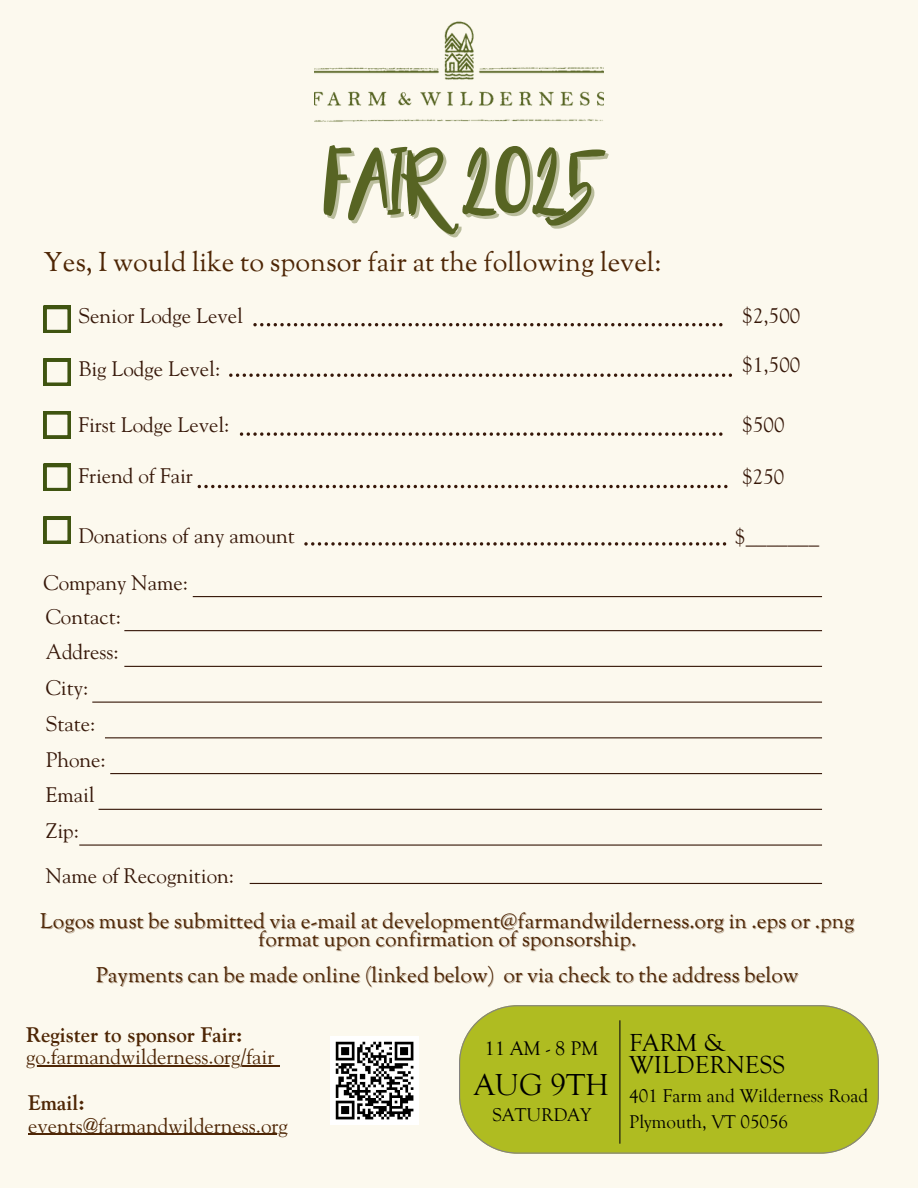
<style>
.page{position:relative;width:918px;height:1188px;background:#fcf9ee}
.page>*{position:absolute;margin:0;border:0;box-sizing:border-box;transform-origin:0 0}
.t1{font:69px "Beautyandthe Beast";color:#576423}
.t2{font:31.2px "Goudy Old Style T";color:#000}
.t3{font:27px "Sorts Mill Goudy";color:#4e2605}
.t4{font:25.35px/22.2px "Goudy Old Style T";color:#000}
.t5{font:21px "Goudy Std";color:#361708}
.t6{font:21px "Sorts Mill Goudy";color:#4e2605}
.t7{font:21px "Goudy Std";color:#4e2605}
.t8{font:700 21px "Goudy Std";color:#4e2605}
.t9{font:20.4px "Goudy Old Style T";color:#000}
.t10{font:19.05px "Goudy Old Style T";color:#000}
</style>
<div class="page">
<img style="left:314px;top:21px;width:290px;height:101px">
<svg style="left:229px;top:374px;width:503px;height:3px"></svg>
<svg style="left:44px;top:359px;width:27px;height:27px"></svg>
<svg style="left:44px;top:411px;width:27px;height:27px"></svg>
<svg style="left:240px;top:432px;width:483px;height:4px"></svg>
<svg style="left:44px;top:464px;width:27px;height:27px"></svg>
<svg style="left:198px;top:485px;width:530px;height:3px"></svg>
<svg style="left:44px;top:517px;width:27px;height:27px"></svg>
<svg style="left:304px;top:542px;width:422px;height:4px"></svg>
<hr style="left:193px;top:596px;width:629px;height:1px;background:#361708">
<hr style="left:124px;top:630px;width:698px;height:1px;background:#361708">
<hr style="left:124px;top:666px;width:698px;height:1px;background:#361708">
<hr style="left:92px;top:702px;width:730px;height:1px;background:#361708">
<hr style="left:105px;top:737px;width:717px;height:1px;background:#361708">
<hr style="left:110px;top:773px;width:712px;height:1px;background:#361708">
<hr style="left:99px;top:809px;width:723px;height:1px;background:#361708">
<hr style="left:250px;top:883px;width:572px;height:1px;background:#361708">
<hr style="left:79px;top:845px;width:743px;height:1px;background:#361708">
<div style="left:330px;top:1036px;width:89px;height:89px;background:#fff"></div>
<svg style="left:335px;top:1041px;width:79px;height:79px"></svg>
<svg style="left:459px;top:1005px;width:420px;height:149px;background:#b1bd2c"></svg>
<hr style="left:619px;top:1020px;width:1px;height:124px;background:#110f0e">
<svg style="left:253px;top:323px;width:470px;height:3px"></svg>
<svg style="left:44px;top:306px;width:27px;height:27px"></svg>
<hr style="left:28px;top:1134px;width:260px;height:1px;background:#4e2605">
<hr style="left:26px;top:1066px;width:248px;height:1px;background:#4e2605">
<p class="t1" style="left:323px;top:146px;width:273px">FAIR 2025</p>
<h1 class="t3" style="left:44px;top:245px;width:619px">Yes, I would like to sponsor fair at the following level:</h1>
<p class="t5" style="left:79px;top:307px;width:166px">Senior Lodge Level</p>
<p class="t5" style="left:743px;top:307px;width:59px">$2,500</p>
<h4 class="t5" style="left:79px;top:360px;width:143px">Big Lodge Level:</h4>
<p class="t5" style="left:743px;top:356px;width:59px">$1,500</p>
<p class="t5" style="left:79px;top:416px;width:152px">First Lodge Level:</p>
<p class="t5" style="left:743px;top:416px;width:43px">$500</p>
<p class="t5" style="left:79px;top:468px;width:116px">Friend of Fair</p>
<p class="t5" style="left:742px;top:469px;width:43px">$250</p>
<p class="t5" style="left:79px;top:527px;width:218px">Donations of any amount</p>
<p class="t5" style="left:735px;top:529px;width:85px">$_______</p>
<p class="t5" style="left:44px;top:574px;width:146px">Company Name:</p>
<p class="t5" style="left:46px;top:608px;width:77px">Contact:</p>
<p class="t5" style="left:46px;top:644px;width:74px">Address:</p>
<p class="t5" style="left:46px;top:680px;width:44px">City:</p>
<p class="t5" style="left:46px;top:715px;width:51px">State:</p>
<p class="t5" style="left:46px;top:751px;width:62px">Phone:</p>
<p class="t5" style="left:46px;top:787px;width:50px">Email</p>
<p class="t5" style="left:46px;top:823px;width:35px">Zip:</p>
<p class="t5" style="left:46px;top:868px;width:190px">Name of Recognition:</p>
<p class="t6" style="left:40px;top:908px;width:816px">Logos must be submitted via e-mail at development@farmandwilderness.org in .eps or .png</p>
<p class="t6" style="left:258px;top:926px;width:380px">format upon confirmation of sponsorship.</p>
<p class="t6" style="left:96px;top:962px;width:704px">Payments can be made online (linked below) or via check to the address below</p>
<p class="t8" style="left:26px;top:1026px;width:218px">Register to sponsor Fair:</p>
<p class="t7" style="left:26px;top:1049px;width:250px">go.farmandwilderness.org/fair</p>
<p class="t8" style="left:28px;top:1095px;width:59px">Email:</p>
<p class="t7" style="left:28px;top:1117px;width:261px">events@farmandwilderness.org</p>
<p class="t9" style="left:485px;top:1036px;width:116px">11AM-8PM</p>
<p class="t2" style="left:474px;top:1068px;width:136px">AUG 9TH</p>
<p class="t10" style="left:493px;top:1104px;width:100px">SATURDAY</p>
<p class="t4" style="left:629px;top:1032px;width:157px">FARM &amp;<br>WILDERNESS</p>
<p class="t10" style="left:629px;top:1085px;width:241px">401 Farm and Wilderness Road</p>
<p class="t10" style="left:629px;top:1111px;width:160px">Plymouth, VT 05056</p>
</div>
